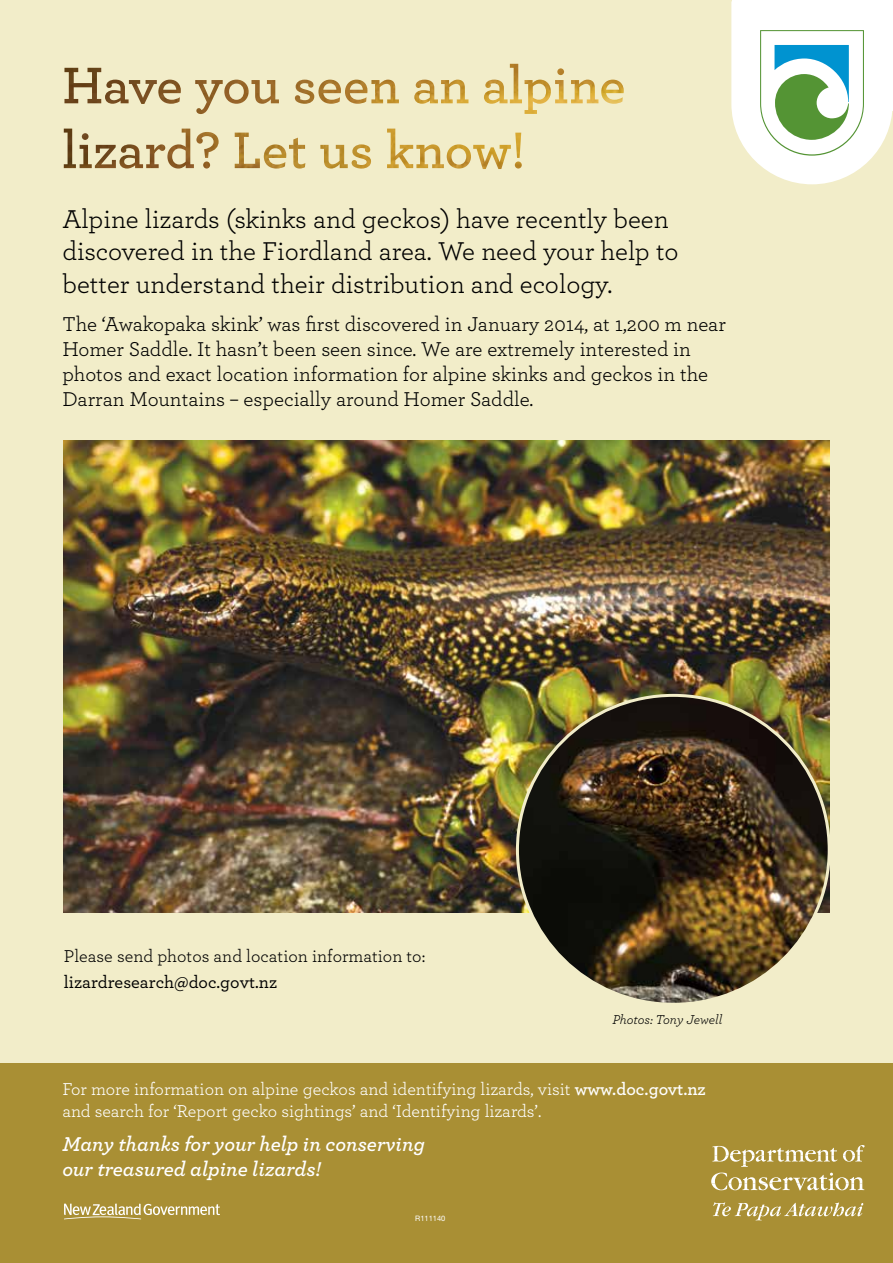
<style>
.page{position:relative;width:893px;height:1263px;background:#fff}
.page>*{position:absolute;margin:0;border:0;box-sizing:border-box;transform-origin:0 0}
.t1{font:27px/32.4px "Archer";color:#000}
.t2{font:21px/25.2px "Archer";color:#000}
.t3{font:italic 600 21px/25.2px "Archer";color:#fff}
.t4{font:18px/21.6px "Archer";color:#fff}
.t5{font:18px "Archer";color:#000}
.t6{font:500 18px "Archer";color:#000}
.t7{font:italic 13.5px "Archer";color:#000}
.t8{font:7.5px "Helvetica Neue LT Std";color:#fff}
.s1{font-weight:600}
</style>
<div class="page">
<div style="left:0;top:0;width:893px;height:1064px;background:#f2edc9"></div>
<div style="left:0;top:1064px;width:893px;height:199px;background:#a98f34"></div>
<svg style="left:731px;top:1px;width:162px;height:183px"></svg>
<img style="left:64px;top:440px;width:765px;height:472px">
<img style="left:517px;top:695px;width:312px;height:309px">
<svg style="left:713px;top:1202px;width:150px;height:18px"></svg>
<svg style="left:711px;top:1145px;width:154px;height:45px"></svg>
<svg style="left:64px;top:1203px;width:156px;height:16px"></svg>
<img style="left:64px;top:129px;width:457px;height:40px">
<img style="left:64px;top:64px;width:560px;height:50px">
<p class="t1" style="left:62px;top:201px;width:618px">Alpine lizards (skinks and geckos) have recently been discovered in the Fiordland area. We need your help to better understand their distribution and ecology.</p>
<p class="t2" style="left:62px;top:310px;width:665px">The ‘Awakopaka skink’ was first discovered in January 2014, at 1,200 m near Homer Saddle. It hasn’t been seen since. We are extremely interested in photos and exact location information for alpine skinks and geckos in the Darran Mountains – especially around Homer Saddle.</p>
<p class="t5" style="left:64px;top:944px;width:363px">Please send photos and location information to:</p>
<p class="t6" style="left:64px;top:969px;width:215px">lizardresearch@doc.govt.nz</p>
<p class="t7" style="left:612px;top:1009px;width:112px">Photos: Tony Jewell</p>
<p class="t4" style="left:62px;top:1077px;width:645px">For more information on alpine geckos and identifying lizards, visit <span class="s1">www.doc.govt.nz </span>and search for ‘Report gecko sightings’ and ‘Identifying lizards’.</p>
<p class="t3" style="left:62px;top:1130px;width:364px">Many thanks for your help in conserving our treasured alpine lizards!</p>
<p class="t8" style="left:415px;top:1213px;width:32px">R111140</p>
</div>
